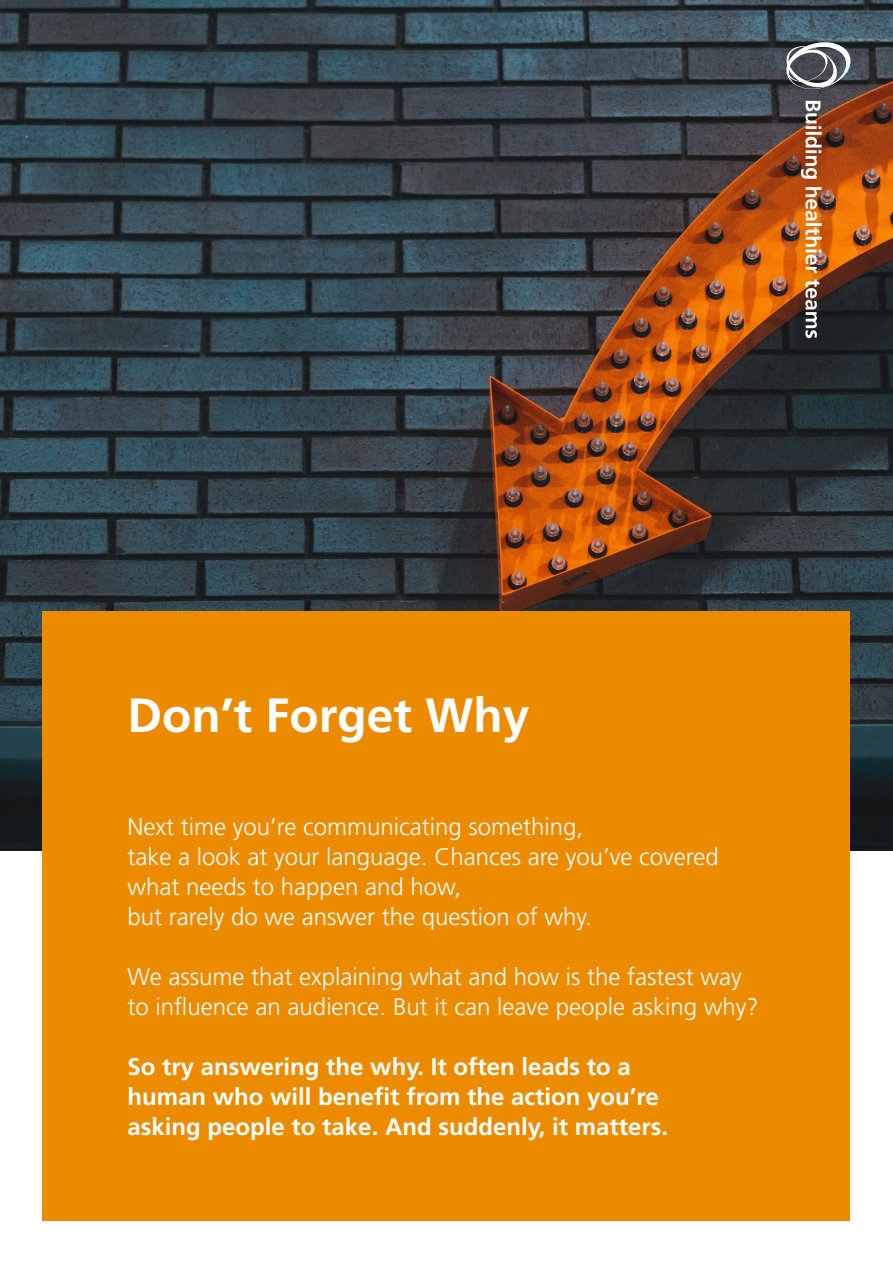
<style>
.page{position:relative;width:893px;height:1263px;background:#fff}
.page>*{position:absolute;margin:0;border:0;box-sizing:border-box;transform-origin:0 0}
.t1{font:700 48px "Frutiger LT Std";color:#fff}
.t2{font:300 24px/30px "Frutiger LT Std";color:#fff}
.t3{font:700 24px/30px "Frutiger LT Std";color:#fff}
</style>
<div class="page">
<img style="left:0;top:0;width:893px;height:850px">
<div style="left:43px;top:611px;width:807px;height:609px;background:#ed8b00"></div>
<div style="left:767px;top:23px;width:103px;height:334px;background:#231f20;opacity:.25"></div>
<svg style="left:782px;top:40px;width:73px;height:51px"></svg>
<svg style="left:801px;top:101px;width:21px;height:78px"></svg>
<svg style="left:805px;top:187px;width:17px;height:86px"></svg>
<svg style="left:805px;top:279px;width:15px;height:59px"></svg>
<p class="t1" style="left:128px;top:687px;width:403px">Don’t Forget Why</p>
<p class="t2" style="left:128px;top:812px;width:593px">Next time you’re communicating something,<br>take a look at your language. Chances are you’ve covered what needs to happen and how,<br>but rarely do we answer the question of why.</p>
<p class="t2" style="left:128px;top:962px;width:632px">We assume that explaining what and how is the fastest way to influence an audience. But it can leave people asking why?</p>
<p class="t3" style="left:128px;top:1052px;width:542px">So try answering the why. It often leads to a human who will benefit from the action you’re asking people to take. And suddenly, it matters.</p>
</div>
